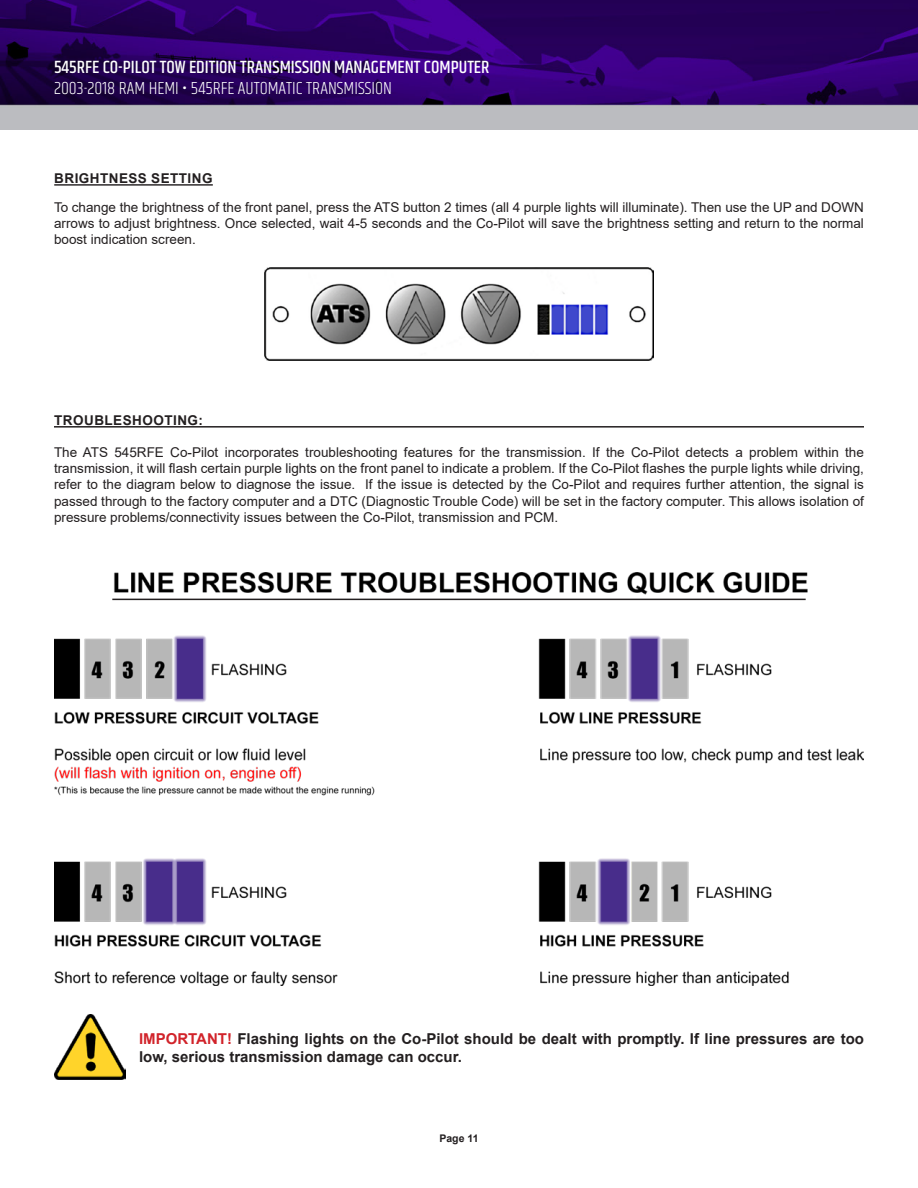
<style>
.page{position:relative;width:918px;height:1188px;background:#fff}
.page>*{position:absolute;margin:0;border:0;box-sizing:border-box;transform-origin:0 0}
.t1{font:500 18px "Khand";color:#fff}
.t2{font:300 18px "Khand";color:#fff}
.t3{font:700 15px/18px "Arial";color:#231f20}
.t4{font:13.5px/16.2px "Arial";color:#231f20;text-align:justify}
.t5{font:700 13.5px "Arial";letter-spacing:.035em;color:#231f20}
.t6{font:700 10.5px "Arial";color:#231f20}
.s1{font-weight:700}
.s2{color:#d1232a}
</style>
<div class="page">
<img style="left:0;top:0;width:918px;height:130px">
<hr style="left:54px;top:184px;width:159px;height:2px;background:#231f20">
<hr style="left:54px;top:426px;width:810px;height:2px;background:#231f20">
<img style="left:265px;top:268px;width:388px;height:93px">
<img style="left:54px;top:573px;width:810px;height:413px">
<hr style="left:112px;top:599px;width:694px;height:1px;background:#231f20">
<img style="left:54px;top:1014px;width:72px;height:66px">
<p class="t1" style="left:54px;top:56px;width:437px">545RFE CO-PILOT TOW EDITION TRANSMISSION MANAGEMENT COMPUTER</p>
<p class="t2" style="left:54px;top:78px;width:340px">2003-2018 RAM HEMI <span class="s1">·</span> 545RFE AUTOMATIC TRANSMISSION</p>
<p class="t5" style="left:54px;top:169px;width:160px">BRIGHTNESS SETTING</p>
<p class="t4" style="left:54px;top:199px;width:812px">To change the brightness of the front panel, press the ATS button 2 times (all 4 purple lights will illuminate). Then use the UP and DOWN arrows to adjust brightness. Once selected, wait 4-5 seconds and the Co-Pilot will save the brightness setting and return to the normal boost indication screen.</p>
<p class="t5" style="left:54px;top:410px;width:150px">TROUBLESHOOTING:</p>
<p class="t4" style="left:54px;top:444px;width:812px">The ATS 545RFE Co-Pilot incorporates troubleshooting features for the transmission. If the Co-Pilot detects a problem within the transmission, it will flash certain purple lights on the front panel to indicate a problem. If the Co-Pilot flashes the purple lights while driving, refer to the diagram below to diagnose the issue. If the issue is detected by the Co-Pilot and requires further attention, the signal is passed through to the factory computer and a DTC (Diagnostic Trouble Code) will be set in the factory computer. This allows isolation of pressure problems/connectivity issues between the Co-Pilot, transmission and PCM.</p>
<p class="t3" style="left:139px;top:1030px;width:726px"><span class="s2">IMPORTANT!</span> Flashing lights on the Co-Pilot should be dealt with promptly. If line pressures are too low, serious transmission damage can occur.</p>
<p class="t6" style="left:439px;top:1131px;width:41px">Page 11</p>
</div>
